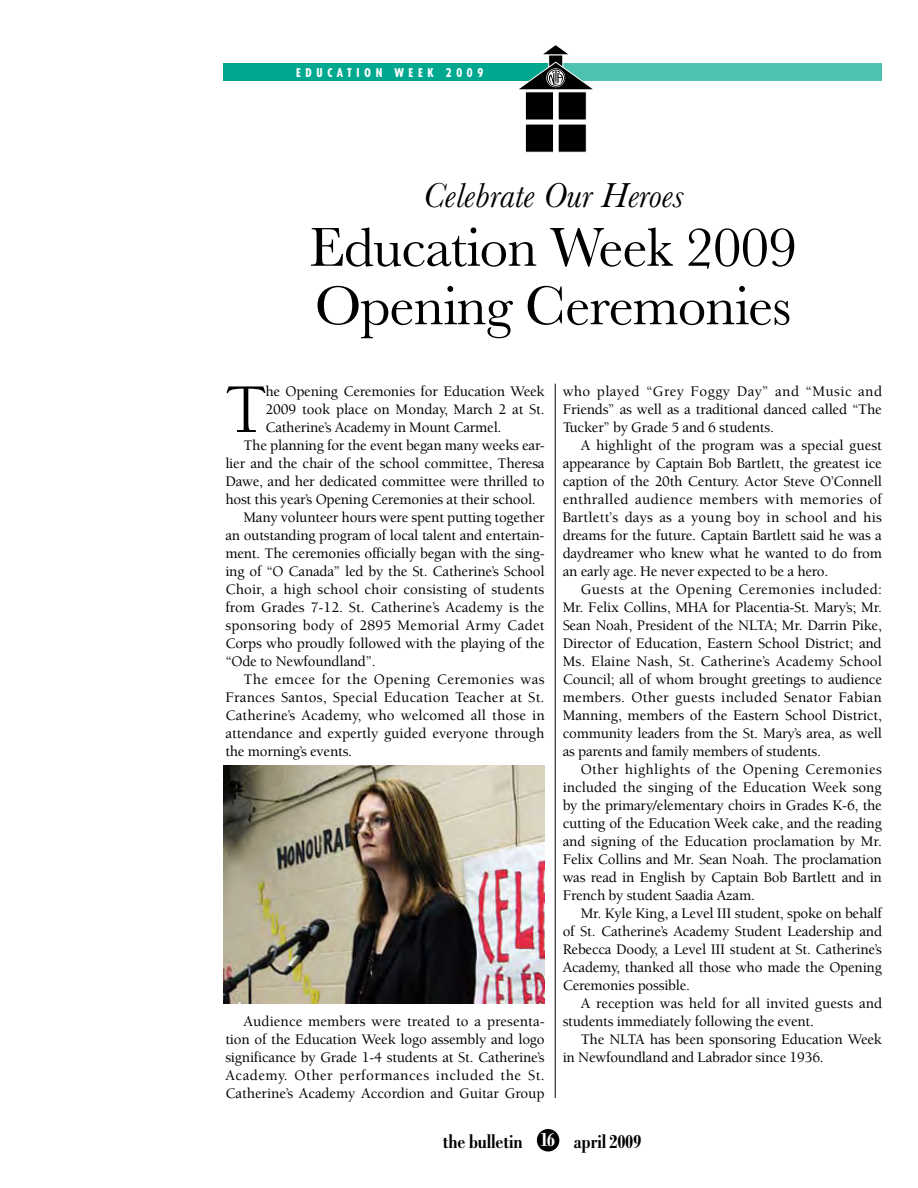
<style>
.page{position:relative;width:918px;height:1188px;background:#fff}
.page>*{position:absolute;margin:0;border:0;box-sizing:border-box;transform-origin:0 0}
.t1{font:71.7px "Berkeley";color:#000}
.t2{font:57px/58.5px "Baskerville";letter-spacing:-.015em;color:#000}
.t3{font:italic 36px "Baskerville";letter-spacing:-.005em;color:#000}
.t4{font:700 condensed 21px "Bodoni";letter-spacing:-.015em;color:#000}
.t5{font:500 15px/18px "Berkeley";letter-spacing:-.015em;color:#000;text-align:justify}
.t6{font:500 15px "Berkeley";letter-spacing:.015em;color:#000}
.t7{font:500 15px "Berkeley";letter-spacing:.005em;color:#000}
.t8{font:500 15px "Berkeley";letter-spacing:.01em;color:#000}
.t9{font:500 15px "Berkeley";letter-spacing:.025em;color:#000}
.t10{font:800 condensed 12px "Tempo";letter-spacing:.4em;color:#fff}
.s1{color:#fff}
</style>
<div class="page">
<div style="left:537px;top:1129px;width:22px;height:23px;background:#000;border-radius:50%"></div>
<div style="left:556px;top:63px;width:326px;height:18px;background:#4dc2b1"></div>
<hr style="left:555px;top:384px;width:1px;height:714px;background:#000">
<div style="left:223px;top:63px;width:333px;height:18px;background:#00a890"></div>
<div style="left:549px;top:55px;width:14px;height:12px;background:#000"></div>
<div style="left:548px;top:54px;width:15px;height:13px;border:1px solid #fff"></div>
<div style="left:525px;top:91px;width:29px;height:29px;background:#000;border:1px solid #fff"></div>
<div style="left:558px;top:91px;width:29px;height:29px;background:#000;border:1px solid #fff"></div>
<div style="left:525px;top:124px;width:29px;height:29px;background:#000;border:1px solid #fff"></div>
<div style="left:558px;top:124px;width:29px;height:29px;background:#000;border:1px solid #fff"></div>
<svg style="left:543px;top:44px;width:26px;height:11px"></svg>
<svg style="left:518px;top:61px;width:75px;height:29px"></svg>
<img style="left:224px;top:765px;width:320px;height:239px">
<p class="t10" style="left:296px;top:65px;width:189px">EDUCATION WEEK 2009</p>
<h3 class="t3" style="left:423px;top:174px;width:262px">Celebrate Our Heroes</h3>
<h2 class="t2" style="left:309px;top:218px;width:489px">Education Week 2009<br>Opening Ceremonies</h2>
<h1 class="t1" style="left:225px;top:372px;width:43px">T</h1>
<p class="t5" style="left:265px;top:383px;width:281px">he Opening Ceremonies for Education Week</p>
<p class="t5" style="left:265px;top:401px;width:281px">2009 took place on Monday, March 2 at St.</p>
<p class="t5" style="left:265px;top:419px;width:238px">Catherine’s Academy in Mount Carmel.</p>
<p class="t5" style="left:243px;top:437px;width:303px">The planning for the event began many weeks ear-</p>
<p class="t5" style="left:225px;top:455px;width:321px">lier and the chair of the school committee, Theresa</p>
<p class="t5" style="left:225px;top:473px;width:321px">Dawe, and her dedicated committee were thrilled to</p>
<p class="t5" style="left:225px;top:491px;width:312px">host this year’s Opening Ceremonies at their school.</p>
<p class="t5" style="left:243px;top:509px;width:303px">Many volunteer hours were spent putting together</p>
<p class="t5" style="left:225px;top:527px;width:321px">an outstanding program of local talent and entertain-</p>
<p class="t5" style="left:225px;top:545px;width:321px">ment. The ceremonies officially began with the sing-</p>
<p class="t5" style="left:225px;top:563px;width:321px">ing of “O Canada” led by the St. Catherine’s School</p>
<p class="t7" style="left:225px;top:581px;width:321px">Choir, a high school choir consisting of students</p>
<p class="t5" style="left:225px;top:599px;width:321px">from Grades 7-12. St. Catherine’s Academy is the</p>
<p class="t6" style="left:225px;top:617px;width:321px">sponsoring body of 2895 Memorial Army Cadet</p>
<p class="t5" style="left:225px;top:635px;width:321px">Corps who proudly followed with the playing of the</p>
<p class="t5" style="left:225px;top:653px;width:152px">“Ode to Newfoundland”.</p>
<p class="t9" style="left:243px;top:671px;width:303px">The emcee for the Opening Ceremonies was</p>
<p class="t6" style="left:225px;top:689px;width:321px">Frances Santos, Special Education Teacher at St.</p>
<p class="t8" style="left:225px;top:707px;width:321px">Catherine’s Academy, who welcomed all those in</p>
<p class="t5" style="left:225px;top:725px;width:321px">attendance and expertly guided everyone through</p>
<p class="t5" style="left:225px;top:743px;width:128px">the morning’s events.</p>
<p class="t5" style="left:225px;top:1013px;width:321px;text-indent:18px">Audience members were treated to a presenta&shy;tion of the Education Week logo assembly and logo significance by Grade 1-4 students at St. Catherine’s Academy. Other performances included the St.<br>Catherine’s Academy Accordion and Guitar Group</p>
<p class="t5" style="left:563px;top:383px;width:321px">who played “Grey Foggy Day” and “Music and Friends” as well as a traditional danced called “The Tucker” by Grade 5 and 6 students.</p>
<p class="t5" style="left:563px;top:437px;width:321px;text-indent:18px">A highlight of the program was a special guest appearance by Captain Bob Bartlett, the greatest ice caption of the 20th Century. Actor Steve O’Connell enthralled audience members with memories of Bartlett’s days as a young boy in school and his dreams for the future. Captain Bartlett said he was a daydreamer who knew what he wanted to do from an early age. He never expected to be a hero.</p>
<p class="t5" style="left:563px;top:581px;width:321px;text-indent:18px">Guests at the Opening Ceremonies included:<br>Mr. Felix Collins, MHA for Placentia-St. Mary’s; Mr.<br>Sean Noah, President of the NLTA; Mr. Darrin Pike, Director of Education, Eastern School District; and Ms. Elaine Nash, St. Catherine’s Academy School Council; all of whom brought greetings to audience members. Other guests included Senator Fabian Manning, members of the Eastern School District, community leaders from the St. Mary’s area, as well as parents and family members of students.</p>
<p class="t5" style="left:563px;top:761px;width:321px;text-indent:18px">Other highlights of the Opening Ceremonies included the singing of the Education Week song by the primary/elementary choirs in Grades K-6, the cutting of the Education Week cake, and the reading and signing of the Education proclamation by Mr.<br>Felix Collins and Mr. Sean Noah. The proclamation was read in English by Captain Bob Bartlett and in French by student Saadia Azam.</p>
<p class="t5" style="left:563px;top:905px;width:321px;text-indent:18px">Mr. Kyle King, a Level III student, spoke on behalf of St. Catherine’s Academy Student Leadership and Rebecca Doody, a Level III student at St. Catherine’s Academy, thanked all those who made the Opening Ceremonies possible.</p>
<p class="t5" style="left:563px;top:995px;width:321px;text-indent:18px">A reception was held for all invited guests and students immediately following the event.</p>
<p class="t5" style="left:563px;top:1031px;width:321px;text-indent:18px">The NLTA has been sponsoring Education Week in Newfoundland and Labrador since 1936.</p>
<h3 class="t4" style="left:443px;top:1130px;width:200px">the bulletin <span class="s1">16</span> april 2009</h3>
</div>
